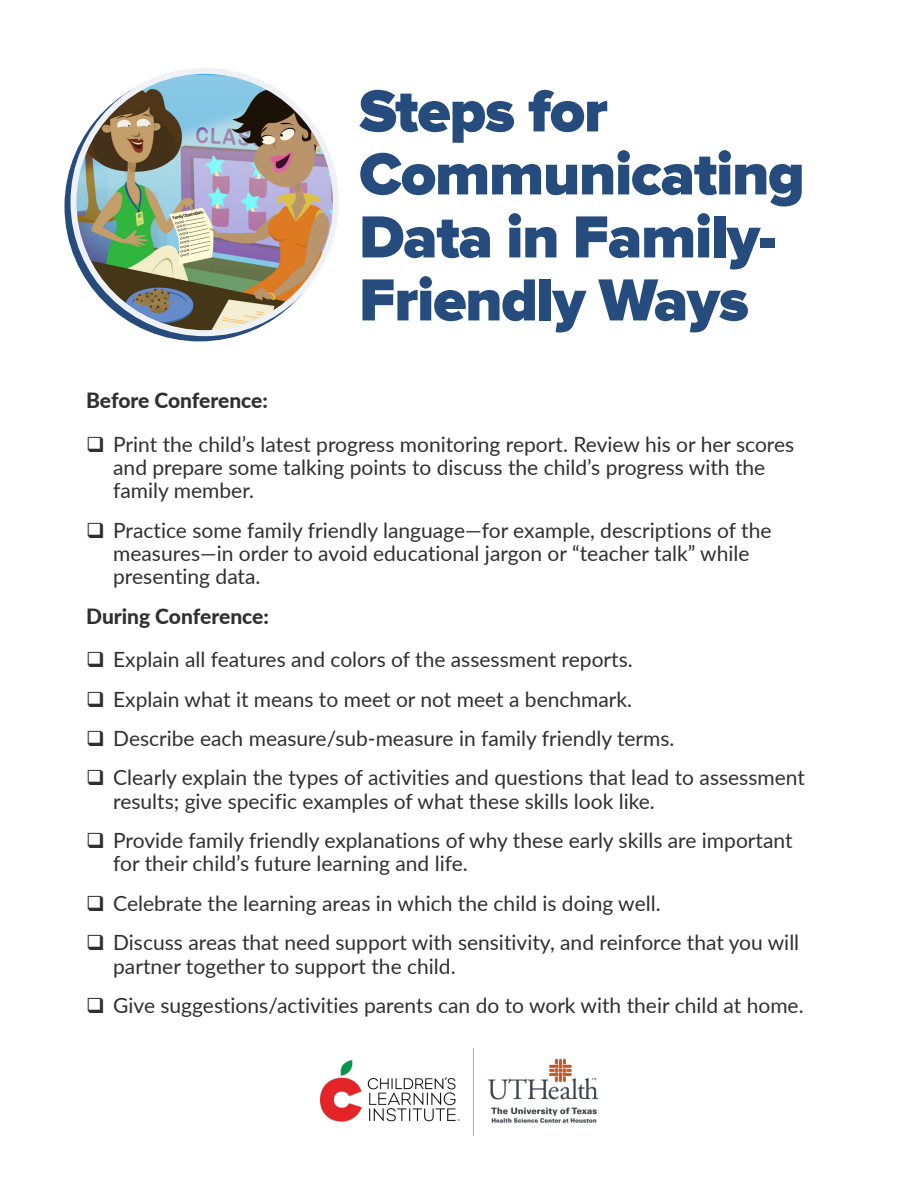
<style>
.page{position:relative;width:918px;height:1188px;background:#fff}
.page>*{position:absolute;margin:0;border:0;box-sizing:border-box;transform-origin:0 0}
.C-PM_header{font:900 61.5px/63px "Proxima Nova";letter-spacing:-.02em;color:#264c7d}
.t1{font:21px/23.2px "Lato";color:#312f30}
.bullets{font:800 21px "Lato";letter-spacing:-.005em;color:#312f30}
</style>
<div class="page">
<img style="left:74px;top:72px;width:258px;height:260px">
<div style="left:70px;top:68px;width:269px;height:268px;border:6px solid #eef1f5;border-radius:50%"></div>
<img style="left:320px;top:1049px;width:278px;height:86px">
<p class="C-PM_header" style="left:359px;top:82px;width:447px">Steps for<br>Communicating<br>Data in Family-<br>Friendly Ways</p>
<p class="bullets" style="left:86px;top:385px;width:183px">Before Conference:</p>
<p class="t1" style="left:113px;top:432px;width:683px">Print the child’s latest progress monitoring report. Review his or her scores and prepare some talking points to discuss the child’s progress with the family member.</p>
<p class="t1" style="left:113px;top:518px;width:660px">Practice some family friendly language—for example, descriptions of the measures—in order to avoid educational jargon or “teacher talk” while presenting data.</p>
<p class="bullets" style="left:86px;top:600px;width:184px">During Conference:</p>
<p class="t1" style="left:113px;top:647px;width:521px">Explain all features and colors of the assessment reports.</p>
<p class="t1" style="left:113px;top:686px;width:521px">Explain what it means to meet or not meet a benchmark.</p>
<p class="t1" style="left:113px;top:726px;width:563px">Describe each measure/sub-measure in family friendly terms.</p>
<p class="t1" style="left:113px;top:765px;width:693px">Clearly explain the types of activities and questions that lead to assessment results; give specific examples of what these skills look like.</p>
<p class="t1" style="left:113px;top:828px;width:681px">Provide family friendly explanations of why these early skills are important for their child’s future learning and life.</p>
<p class="t1" style="left:113px;top:891px;width:549px">Celebrate the learning areas in which the child is doing well.</p>
<p class="t1" style="left:113px;top:930px;width:688px">Discuss areas that need support with sensitivity, and reinforce that you will partner together to support the child.</p>
<p class="t1" style="left:113px;top:993px;width:692px">Give suggestions/activities parents can do to work with their child at home.</p>
</div>
